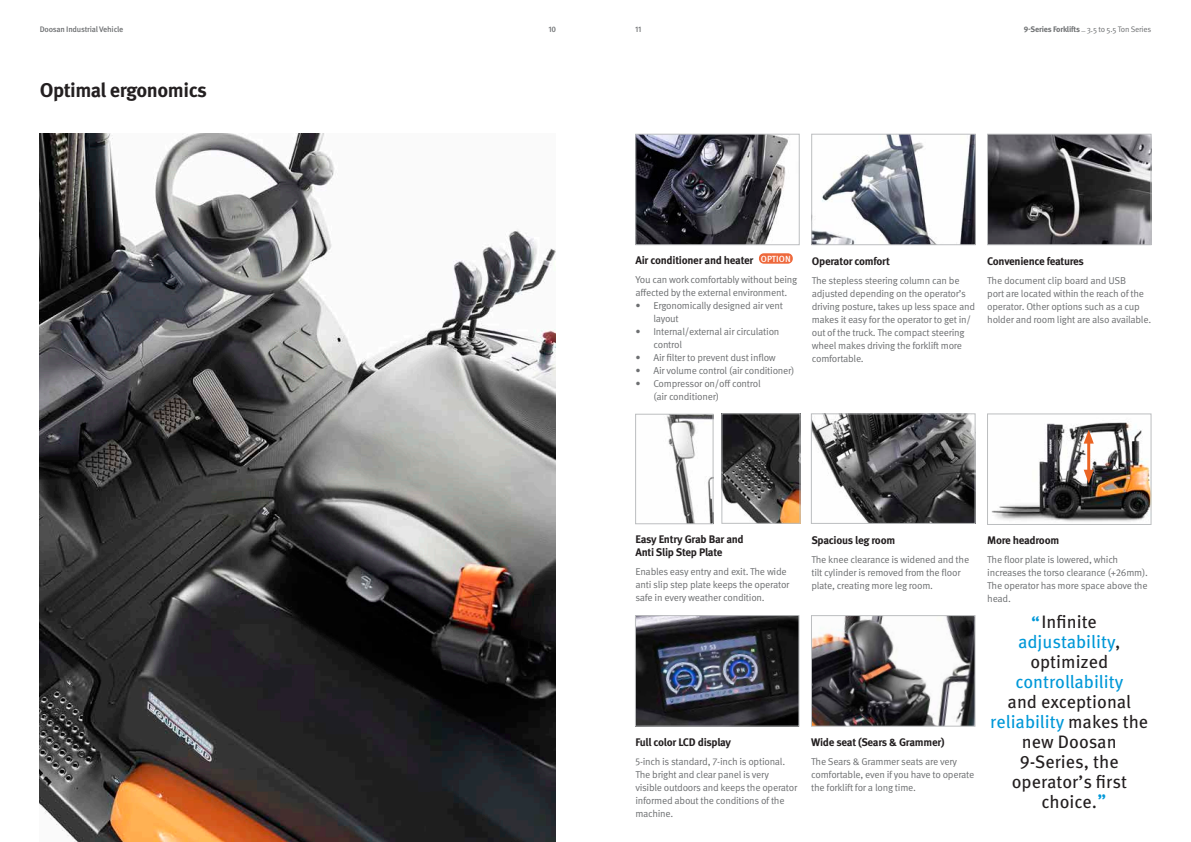
<style>
.page{position:relative;width:1191px;height:842px;background:#fff}
.page>*{position:absolute;margin:0;border:0;box-sizing:border-box;transform-origin:0 0}
.t1{font:700 20px "Meta Pro";letter-spacing:-.025em;color:#231f20}
.t2{font:18px/20px "Meta Pro";color:#231f20;text-align:center}
.t3{font:18px "Meta Pro";letter-spacing:-.005em;color:#0098d8}
.t4{font:700 11px/13px "Meta Pro";letter-spacing:-.025em;color:#231f20}
.t5{font:10px/13px "Meta Pro";letter-spacing:-.025em;color:#6d6f71}
.t6{font:500 8.9px "Meta Pro";color:#fff}
.t7{font:8px "Meta Pro";letter-spacing:-.025em;color:#6d6f71}
.t8{font:500 8px "Meta Pro";letter-spacing:-.025em;color:#6d6f71}
.s1{font-weight:700}
.s2{font-weight:500;color:#0098d8}
.s3{color:#0098d8}
</style>
<div class="page">
<img style="left:40px;top:134px;width:516px;height:708px">
<img style="left:813px;top:136px;width:160px;height:107px">
<div style="left:811px;top:134px;width:164px;height:111px;border:1px solid #bcbec0"></div>
<img style="left:637px;top:617px;width:160px;height:107px">
<div style="left:635px;top:615px;width:164px;height:111px;border:1px solid #bcbec0"></div>
<img style="left:813px;top:617px;width:160px;height:107px">
<div style="left:811px;top:615px;width:164px;height:111px;border:1px solid #bcbec0"></div>
<img style="left:991px;top:422px;width:158px;height:100px">
<div style="left:987px;top:414px;width:164px;height:111px;border:1px solid #bcbec0"></div>
<hr style="left:1087px;top:438px;width:3px;height:37px;background:#ea6424">
<svg style="left:1083px;top:430px;width:10px;height:14px"></svg>
<svg style="left:1083px;top:470px;width:10px;height:14px"></svg>
<img style="left:989px;top:136px;width:160px;height:107px">
<div style="left:987px;top:134px;width:164px;height:111px;border:1px solid #bcbec0"></div>
<img style="left:637px;top:136px;width:152px;height:107px">
<div style="left:635px;top:134px;width:164px;height:111px;border:1px solid #bcbec0"></div>
<div style="left:759px;top:253px;width:33px;height:11px;background:#ee683b;border-radius:5px"></div>
<img style="left:813px;top:416px;width:160px;height:105px">
<div style="left:811px;top:414px;width:164px;height:109px;border:1px solid #bcbec0"></div>
<img style="left:723px;top:416px;width:75px;height:105px">
<div style="left:721px;top:414px;width:79px;height:109px;border:1px solid #bcbec0"></div>
<img style="left:667px;top:416px;width:44px;height:106px">
<div style="left:635px;top:414px;width:78px;height:110px;border:1px solid #bcbec0"></div>
<p class="t8" style="left:40px;top:24px;width:85px">Doosan Industrial Vehicle</p>
<p class="t8" style="left:548px;top:24px;width:9px">10</p>
<p class="t8" style="left:635px;top:24px;width:8px">11</p>
<p class="t7" style="left:1023px;top:24px;width:129px"><span class="s1">9-Series Forklifts</span> _ 3.5 to 5.5 Ton Series</p>
<h1 class="t1" style="left:40px;top:78px;width:169px">Optimal ergonomics</h1>
<p class="t6" style="left:761px;top:253px;width:31px">OPTION</p>
<p class="t4" style="left:635px;top:254px;width:119px">Air conditioner and heater</p>
<p class="t5" style="left:635px;top:273px;width:163px">You can work comfortably without being affected by the external environment.</p>
<p class="t5" style="left:653px;top:299px;width:131px;text-indent:-18px">• Ergonomically designed air vent layout</p>
<p class="t5" style="left:653px;top:325px;width:127px;text-indent:-18px">• Internal/external air circulation control</p>
<p class="t5" style="left:635px;top:351px;width:142px">• Air filter to prevent dust inflow</p>
<p class="t5" style="left:635px;top:364px;width:160px">• Air volume control (air conditioner)</p>
<p class="t5" style="left:653px;top:377px;width:109px;text-indent:-18px">• Compressor on/off control (air conditioner)</p>
<p class="t4" style="left:812px;top:255px;width:80px">Operator comfort</p>
<p class="t5" style="left:812px;top:275px;width:165px">The stepless steering column can be adjusted depending on the operator’s driving posture, takes up less space and makes it easy for the operator to get in/ out of the truck. The compact steering wheel makes driving the forklift more comfortable.</p>
<p class="t4" style="left:987px;top:255px;width:98px">Convenience features</p>
<p class="t5" style="left:987px;top:274px;width:165px">The document clip board and USB<br>port are located within the reach of the operator. Other options such as a cup holder and room light are also available.</p>
<p class="t4" style="left:635px;top:533px;width:110px">Easy Entry Grab Bar and<br>Anti Slip Step Plate</p>
<p class="t5" style="left:635px;top:565px;width:155px">Enables easy entry and exit. The wide anti slip step plate keeps the operator safe in every weather condition.</p>
<p class="t4" style="left:635px;top:736px;width:97px">Full color LCD display</p>
<p class="t5" style="left:635px;top:755px;width:163px">5-inch is standard, 7-inch is optional.<br>The bright and clear panel is very visible outdoors and keeps the operator informed about the conditions of the machine.</p>
<p class="t4" style="left:811px;top:534px;width:85px">Spacious leg room</p>
<p class="t5" style="left:811px;top:553px;width:159px">The knee clearance is widened and the tilt cylinder is removed from the floor plate, creating more leg room.</p>
<p class="t4" style="left:811px;top:736px;width:135px">Wide seat (Sears &amp; Grammer)</p>
<p class="t5" style="left:811px;top:755px;width:165px">The Sears &amp; Grammer seats are very comfortable, even if you have to operate the forklift for a long time.</p>
<p class="t4" style="left:987px;top:534px;width:73px">More headroom</p>
<p class="t5" style="left:987px;top:554px;width:162px">The floor plate is lowered, which increases the torso clearance (+26mm).<br>The operator has more space above the head.</p>
<h2 class="t2" style="left:1018px;top:613px;width:104px"><span class="s2">“</span>Infinite <span class="s3">adjustability</span>, optimized</h2>
<h2 class="t3" style="left:1015px;top:671px;width:109px">controllability</h2>
<h2 class="t2" style="left:990px;top:693px;width:160px">and exceptional <span class="s3">reliability</span> makes the new Doosan<br>9-Series, the operator’s first choice.<span class="s2">”</span></h2>
</div>
